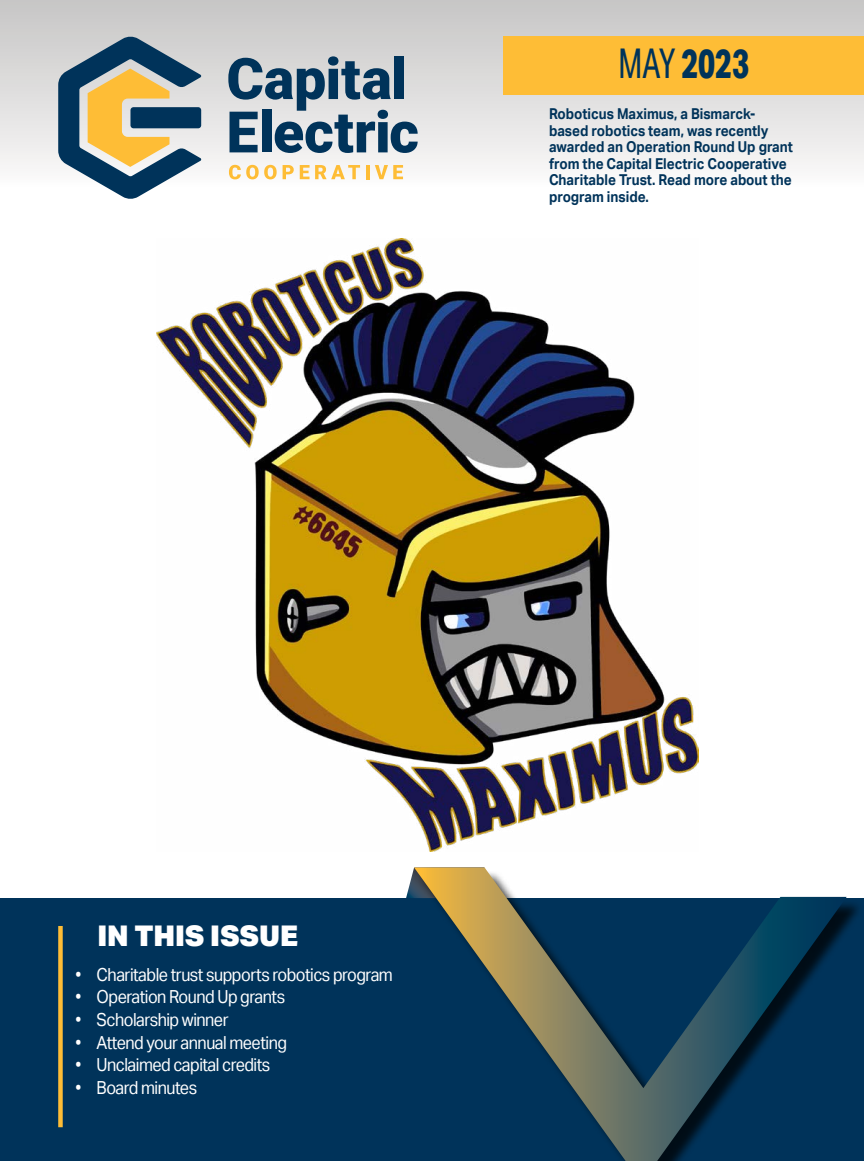
<style>
.page{position:relative;width:864px;height:1161px;background:#fff}
.page>*{position:absolute;margin:0;border:0;box-sizing:border-box;transform-origin:0 0}
.t1{font:800 40.95px "Aktiv Grotesk Cd";color:#00335a;scale:.83 1}
.t2{font:900 28.5px "Aktiv Grotesk";letter-spacing:-.005em;color:#fff}
.t3{font:18px "Aktiv Grotesk";letter-spacing:-.03em;color:#fff;scale:.9 1}
.t4{font:700 15px/16.5px "Aktiv Grotesk";color:#00335a;scale:.9 1}
.s1{font-weight:400}
</style>
<div class="page">
<div style="left:0;top:0;width:864px;height:190px;background:linear-gradient(to bottom,#c6c4c3,#fcfbfa)"></div>
<img style="left:156px;top:238px;width:543px;height:613px">
<div style="left:0;top:898px;width:864px;height:263px;background:#00335a"></div>
<div style="left:58px;top:926px;width:5px;height:201px;background:#febd36"></div>
<div style="left:503px;top:36px;width:361px;height:58px;background:#febd36"></div>
<svg style="left:406px;top:868px;width:8px;height:30px"></svg>
<svg style="left:229px;top:165px;width:48px;height:14px"></svg>
<svg style="left:283px;top:165px;width:11px;height:14px"></svg>
<svg style="left:300px;top:165px;width:60px;height:14px"></svg>
<hr style="left:366px;top:165px;width:3px;height:14px;background:#febd36">
<svg style="left:375px;top:165px;width:28px;height:14px"></svg>
<svg style="left:228px;top:56px;width:190px;height:97px"></svg>
<div style="left:394px;top:56px;width:10px;height:43px;background:#00335a"></div>
<svg style="left:58px;top:36px;width:143px;height:163px"></svg>
<div style="left:130px;top:107px;width:71px;height:21px;background:#00335a;border-radius:3px"></div>
<div style="left:417px;top:870px;width:447px;height:291px;background:#000;opacity:.75"></div>
<svg style="left:414px;top:868px;width:433px;height:293px"></svg>
<h1 class="t1" style="left:618px;top:38px;width:159px"><span class="s1">MAY</span> 2023</h1>
<p class="t4" style="left:549px;top:106px;width:273px">Roboticus Maximus, a Bismarck&shy;based robotics team, was recently awarded an Operation Round Up grant from the Capital Electric Cooperative<br>Charitable Trust. Read more about the program inside.</p>
<h2 class="t2" style="left:98px;top:918px;width:202px">IN THIS ISSUE</h2>
<p class="t3" style="left:76px;top:964px;width:354px">• Charitable trust supports robotics program</p>
<p class="t3" style="left:76px;top:987px;width:234px">• Operation Round Up grants</p>
<p class="t3" style="left:76px;top:1009px;width:172px">• Scholarship winner</p>
<p class="t3" style="left:76px;top:1032px;width:236px">• Attend your annual meeting</p>
<p class="t3" style="left:76px;top:1055px;width:218px">• Unclaimed capital credits</p>
<p class="t3" style="left:76px;top:1077px;width:137px">• Board minutes</p>
</div>
